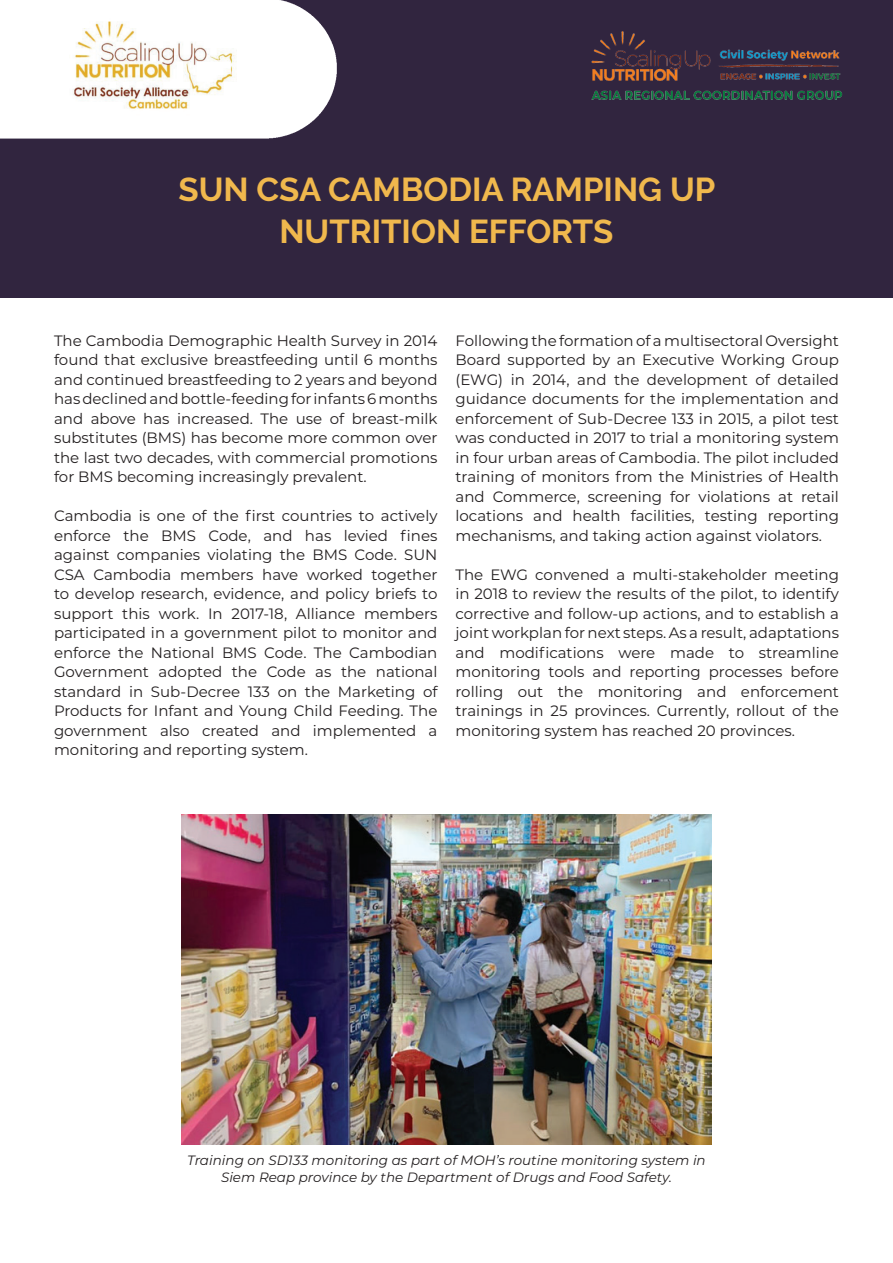
<style>
.page{position:relative;width:893px;height:1263px;background:#fff}
.page>*{position:absolute;margin:0;border:0;box-sizing:border-box;transform-origin:0 0}
.t1{font:700 33px/42px "Raleway";color:#f0b84d;text-align:center}
.t2{font:15px/19.5px "Montserrat";color:#231f20;text-align:justify}
.t3{font:italic 13.5px/16.2px "Montserrat";color:#231f20;text-align:center}
</style>
<div class="page">
<div style="left:0;top:0;width:893px;height:297px;background:#31253f"></div>
<img style="left:0;top:0;width:337px;height:139px">
<img style="left:181px;top:815px;width:531px;height:329px">
<img style="left:69px;top:0;width:167px;height:128px">
<img style="left:592px;top:31px;width:250px;height:69px">
<h1 class="t1" style="left:178px;top:169px;width:538px">SUN CSA CAMBODIA RAMPING UP<br>NUTRITION EFFORTS</h1>
<p class="t2" style="left:54px;top:330px;width:385px">The Cambodia Demographic Health Survey in 2014 found that exclusive breastfeeding until 6 months and continued breastfeeding to 2 years and beyond has declined and bottle‐feeding for infants 6 months and above has increased. The use of breast‐milk substitutes (BMS) has become more common over the last two decades, with commercial promotions for BMS becoming increasingly prevalent.</p>
<p class="t2" style="left:54px;top:506px;width:385px">Cambodia is one of the first countries to actively enforce the BMS Code, and has levied fines against companies violating the BMS Code. SUN CSA Cambodia members have worked together to develop research, evidence, and policy briefs to support this work. In 2017-18, Alliance members participated in a government pilot to monitor and enforce the National BMS Code. The Cambodian Government adopted the Code as the national standard in Sub-Decree 133 on the Marketing of Products for Infant and Young Child Feeding. The government also created and implemented a monitoring and reporting system.</p>
<p class="t2" style="left:455px;top:330px;width:385px">Following the formation of a multisectoral Oversight Board supported by an Executive Working Group (EWG) in 2014, and the development of detailed guidance documents for the implementation and enforcement of Sub-Decree 133 in 2015, a pilot test was conducted in 2017 to trial a monitoring system in four urban areas of Cambodia. The pilot included training of monitors from the Ministries of Health and Commerce, screening for violations at retail locations and health facilities, testing reporting mechanisms, and taking action against violators.</p>
<p class="t2" style="left:455px;top:564px;width:385px">The EWG convened a multi-stakeholder meeting in 2018 to review the results of the pilot, to identify corrective and follow-up actions, and to establish a joint workplan for next steps. As a result, adaptations and modifications were made to streamline monitoring tools and reporting processes before rolling out the monitoring and enforcement trainings in 25 provinces. Currently, rollout of the monitoring system has reached 20 provinces.</p>
<p class="t3" style="left:187px;top:1152px;width:520px">Training on SD133 monitoring as part of MOH’s routine monitoring system in<br>Siem Reap province by the Department of Drugs and Food Safety.</p>
</div>
